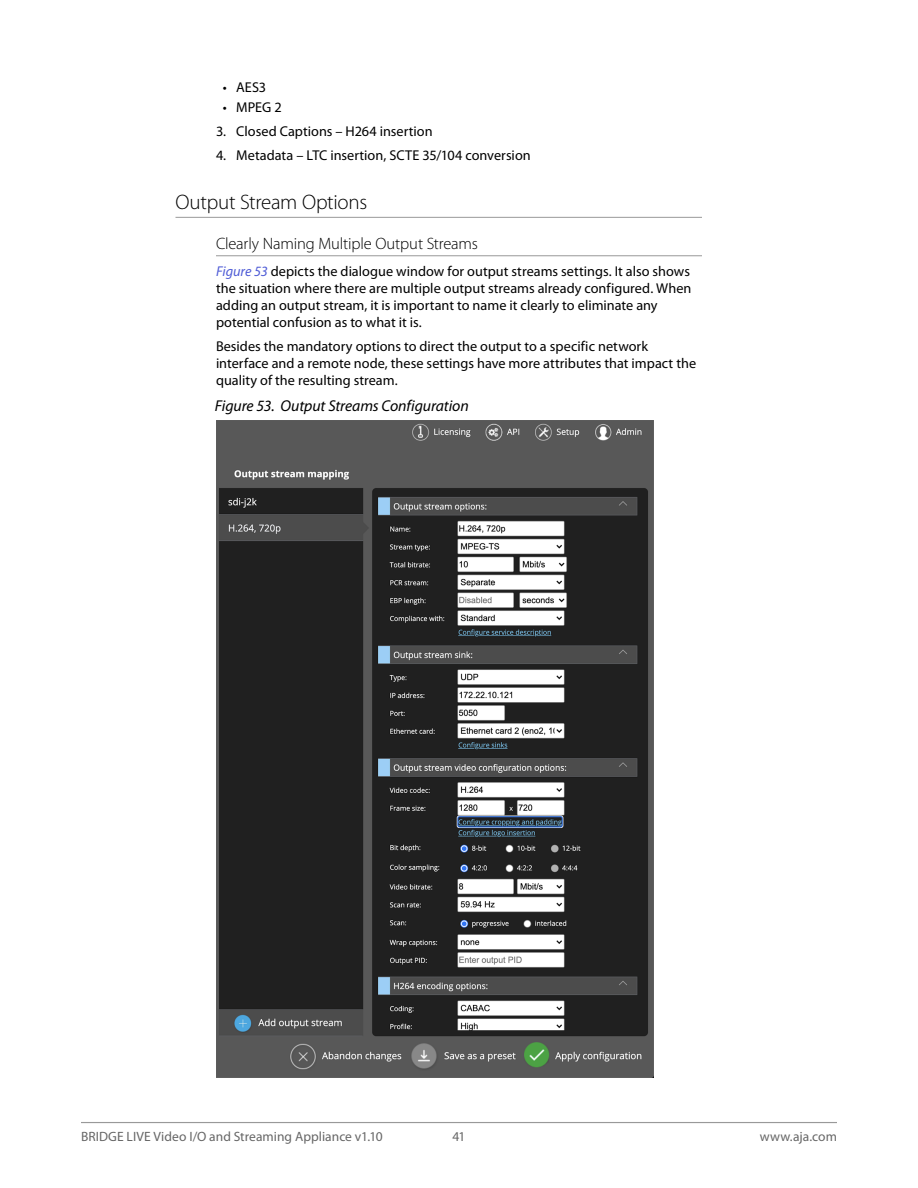
<style>
.page{position:relative;width:918px;height:1188px;background:#fff}
.page>*{position:absolute;margin:0;border:0;box-sizing:border-box;transform-origin:0 0}
._3Head{font:300 21px "Myriad Pro";letter-spacing:-.01em;color:#000}
._4Head{font:300 16.5px "Myriad Pro";letter-spacing:-.01em;color:#000}
.t1{font:italic 15.75px "Myriad Pro";letter-spacing:-.005em;color:#000}
.Body{font:14.25px/17.1px "Myriad Pro";color:#000}
.t2{font:13.5px "Myriad Pro";letter-spacing:.005em;color:#666}
.s1{font-style:italic;color:#4f5cd6}
</style>
<div class="page">
<hr style="left:81px;top:1122px;width:756px;height:1px;background:#999">
<hr style="left:176px;top:217px;width:526px;height:1px;background:#999">
<hr style="left:216px;top:256px;width:486px;height:1px;background:#999">
<img style="left:216px;top:421px;width:437px;height:656px">
<p class="Body" style="left:223px;top:78px;width:45px">• AES3</p>
<p class="Body" style="left:223px;top:99px;width:60px">• MPEG 2</p>
<p class="Body" style="left:216px;top:122px;width:218px">3. Closed Captions – H264 insertion</p>
<p class="Body" style="left:216px;top:146px;width:316px">4. Metadata – LTC insertion, SCTE 35/104 conversion</p>
<p class="_3Head" style="left:176px;top:190px;width:193px">Output Stream Options</p>
<p class="_4Head" style="left:216px;top:234px;width:264px">Clearly Naming Multiple Output Streams</p>
<p class="Body" style="left:216px;top:262px;width:477px"><span class="s1">Figure 53</span> depicts the dialogue window for output streams settings. It also shows the situation where there are multiple output streams already configured. When adding an output stream, it is important to name it clearly to eliminate any potential confusion as to what it is.</p>
<p class="Body" style="left:216px;top:338px;width:482px">Besides the mandatory options to direct the output to a specific network interface and a remote node, these settings have more attributes that impact the quality of the resulting stream.</p>
<p class="t1" style="left:215px;top:396px;width:256px">Figure 53. Output Streams Configuration</p>
<p class="t2" style="left:81px;top:1128px;width:303px">BRIDGE LIVE Video I/O and Streaming Appliance v1.10</p>
<p class="t2" style="left:452px;top:1128px;width:15px">41</p>
<p class="t2" style="left:760px;top:1128px;width:79px">www.aja.com</p>
</div>
